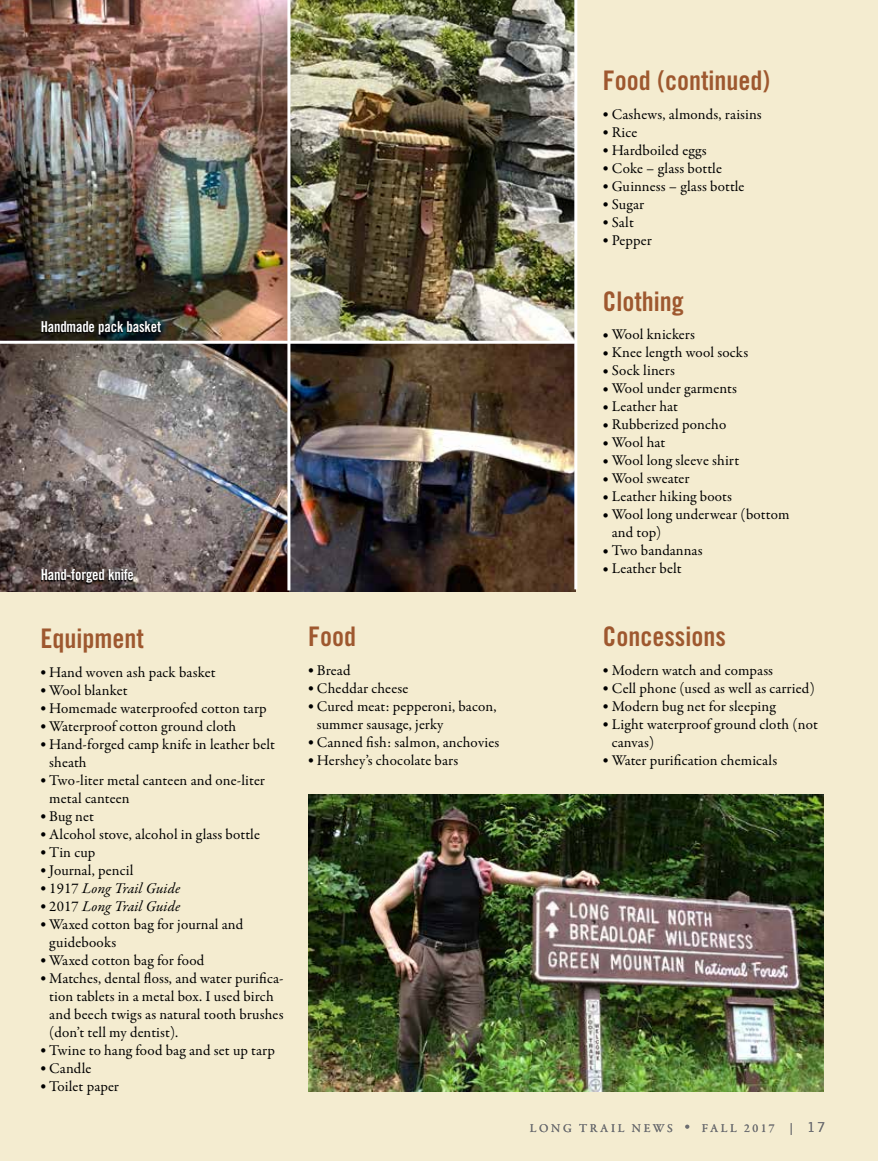
<style>
.page{position:relative;width:878px;height:1161px;background:#f4ecd0}
.page>*{position:absolute;margin:0;border:0;box-sizing:border-box;transform-origin:0 0}
.t1{font:27px "Trade Gothic Bold Cond Twenty";color:#9e582f}
.t2{font:15px/18px "Garamond Premr Pro";letter-spacing:.005em;color:#000}
.t3{font:italic 15px "Garamond Premr Pro";color:#000}
.t4{font:15px "Trade Gothic Bold Cond Twenty";letter-spacing:-.01em;color:#fff;scale:.96 1}
.t5{font:12px "Garamond Premr Pro";letter-spacing:.22em;color:#6d6e71}
.s1{font-size:13.5px}
.s2{font-style:normal;font-size:13.5px}
.s3{font-style:normal}
.s4{font-family:"Trade Gothic LT Std";font-size:13.5px}
</style>
<div class="page">
<img style="left:0;top:0;width:575px;height:591px">
<hr style="left:0;top:341px;width:575px;height:3px;background:#fff">
<hr style="left:287px;top:0;width:3px;height:590px;background:#fff">
<hr style="left:574px;top:0;width:3px;height:589px;background:#fff">
<svg style="left:41px;top:322px;width:120px;height:14px;background:#0d1412"></svg>
<svg style="left:41px;top:569px;width:93px;height:16px"></svg>
<img style="left:308px;top:794px;width:516px;height:297px">
<p class="t4" style="left:41px;top:317px;width:127px">Handmade pack basket</p>
<p class="t4" style="left:41px;top:566px;width:99px">Hand-forged knife</p>
<h1 class="t1" style="left:40px;top:622px;width:105px">Equipment</h1>
<p class="t2" style="left:40px;top:663px;width:177px"><span class="s1">•</span> Hand woven ash pack basket</p>
<p class="t2" style="left:40px;top:681px;width:89px"><span class="s1">•</span> Wool blanket</p>
<p class="t2" style="left:40px;top:699px;width:228px"><span class="s1">•</span> Homemade waterproofed cotton tarp</p>
<p class="t2" style="left:40px;top:717px;width:197px"><span class="s1">•</span> Waterproof cotton ground cloth</p>
<p class="t2" style="left:49px;top:735px;width:227px;text-indent:-9px"><span class="s1">•</span> Hand-forged camp knife in leather belt sheath</p>
<p class="t2" style="left:49px;top:771px;width:217px;text-indent:-9px"><span class="s1">•</span> Two-liter metal canteen and one-liter metal canteen</p>
<p class="t2" style="left:40px;top:807px;width:55px"><span class="s1">•</span> Bug net</p>
<p class="t2" style="left:40px;top:825px;width:221px"><span class="s1">•</span> Alcohol stove, alcohol in glass bottle</p>
<p class="t2" style="left:40px;top:843px;width:56px"><span class="s1">•</span> Tin cup</p>
<p class="t2" style="left:40px;top:861px;width:94px"><span class="s1">•</span> Journal, pencil</p>
<p class="t3" style="left:40px;top:878px;width:141px"><span class="s2">•</span> <span class="s3">1917</span> Long Trail Guide</p>
<p class="t3" style="left:40px;top:896px;width:141px"><span class="s2">•</span> <span class="s3">2017</span> Long Trail Guide</p>
<p class="t2" style="left:49px;top:915px;width:195px;text-indent:-9px"><span class="s1">•</span> Waxed cotton bag for journal and guidebooks</p>
<p class="t2" style="left:40px;top:951px;width:165px"><span class="s1">•</span> Waxed cotton bag for food</p>
<p class="t2" style="left:49px;top:969px;width:236px;text-indent:-9px"><span class="s1">•</span> Matches, dental floss, and water purifica&shy;tion tablets in a metal box. I used birch and beech twigs as natural tooth brushes (don’t tell my dentist).</p>
<p class="t2" style="left:40px;top:1041px;width:236px"><span class="s1">•</span> Twine to hang food bag and set up tarp</p>
<p class="t2" style="left:40px;top:1059px;width:52px"><span class="s1">•</span> Candle</p>
<p class="t2" style="left:40px;top:1077px;width:80px"><span class="s1">•</span> Toilet paper</p>
<h1 class="t1" style="left:308px;top:620px;width:49px">Food</h1>
<p class="t2" style="left:308px;top:662px;width:44px"><span class="s1">•</span> Bread</p>
<p class="t2" style="left:308px;top:680px;width:102px"><span class="s1">•</span> Cheddar cheese</p>
<p class="t2" style="left:317px;top:698px;width:181px;text-indent:-9px"><span class="s1">•</span> Cured meat: pepperoni, bacon, summer sausage, jerky</p>
<p class="t2" style="left:308px;top:734px;width:192px"><span class="s1">•</span> Canned fish: salmon, anchovies</p>
<p class="t2" style="left:308px;top:752px;width:152px"><span class="s1">•</span> Hershey’s chocolate bars</p>
<h1 class="t1" style="left:603px;top:64px;width:168px">Food (continued)</h1>
<p class="t2" style="left:603px;top:105px;width:160px"><span class="s1">•</span> Cashews, almonds, raisins</p>
<p class="t2" style="left:603px;top:123px;width:36px"><span class="s1">•</span> Rice</p>
<p class="t2" style="left:603px;top:141px;width:105px"><span class="s1">•</span> Hardboiled eggs</p>
<p class="t2" style="left:603px;top:159px;width:120px"><span class="s1">•</span> Coke – glass bottle</p>
<p class="t2" style="left:603px;top:177px;width:143px"><span class="s1">•</span> Guinness – glass bottle</p>
<p class="t2" style="left:603px;top:195px;width:43px"><span class="s1">•</span> Sugar</p>
<p class="t2" style="left:603px;top:213px;width:32px"><span class="s1">•</span> Salt</p>
<p class="t2" style="left:603px;top:231px;width:50px"><span class="s1">•</span> Pepper</p>
<h1 class="t1" style="left:603px;top:285px;width:82px">Clothing</h1>
<p class="t2" style="left:603px;top:326px;width:93px"><span class="s1">•</span> Wool knickers</p>
<p class="t2" style="left:603px;top:344px;width:147px"><span class="s1">•</span> Knee length wool socks</p>
<p class="t2" style="left:603px;top:362px;width:73px"><span class="s1">•</span> Sock liners</p>
<p class="t2" style="left:603px;top:380px;width:135px"><span class="s1">•</span> Wool under garments</p>
<p class="t2" style="left:603px;top:398px;width:76px"><span class="s1">•</span> Leather hat</p>
<p class="t2" style="left:603px;top:416px;width:125px"><span class="s1">•</span> Rubberized poncho</p>
<p class="t2" style="left:603px;top:434px;width:64px"><span class="s1">•</span> Wool hat</p>
<p class="t2" style="left:603px;top:452px;width:138px"><span class="s1">•</span> Wool long sleeve shirt</p>
<p class="t2" style="left:603px;top:470px;width:88px"><span class="s1">•</span> Wool sweater</p>
<p class="t2" style="left:603px;top:488px;width:130px"><span class="s1">•</span> Leather hiking boots</p>
<p class="t2" style="left:611px;top:506px;width:179px;text-indent:-9px"><span class="s1">•</span> Wool long underwear (bottom and top)</p>
<p class="t2" style="left:603px;top:542px;width:101px"><span class="s1">•</span> Two bandannas</p>
<p class="t2" style="left:603px;top:560px;width:80px"><span class="s1">•</span> Leather belt</p>
<h1 class="t1" style="left:603px;top:620px;width:124px">Concessions</h1>
<p class="t2" style="left:603px;top:662px;width:172px"><span class="s1">•</span> Modern watch and compass</p>
<p class="t2" style="left:603px;top:680px;width:213px"><span class="s1">•</span> Cell phone (used as well as carried)</p>
<p class="t2" style="left:603px;top:698px;width:174px"><span class="s1">•</span> Modern bug net for sleeping</p>
<p class="t2" style="left:611px;top:716px;width:208px;text-indent:-9px"><span class="s1">•</span> Light waterproof ground cloth (not canvas)</p>
<p class="t2" style="left:603px;top:752px;width:176px"><span class="s1">•</span> Water purification chemicals</p>
<p class="t5" style="left:530px;top:1121px;width:297px">LONG TRAIL NEWS • FALL 2017 | <span class="s4">17</span></p>
</div>
